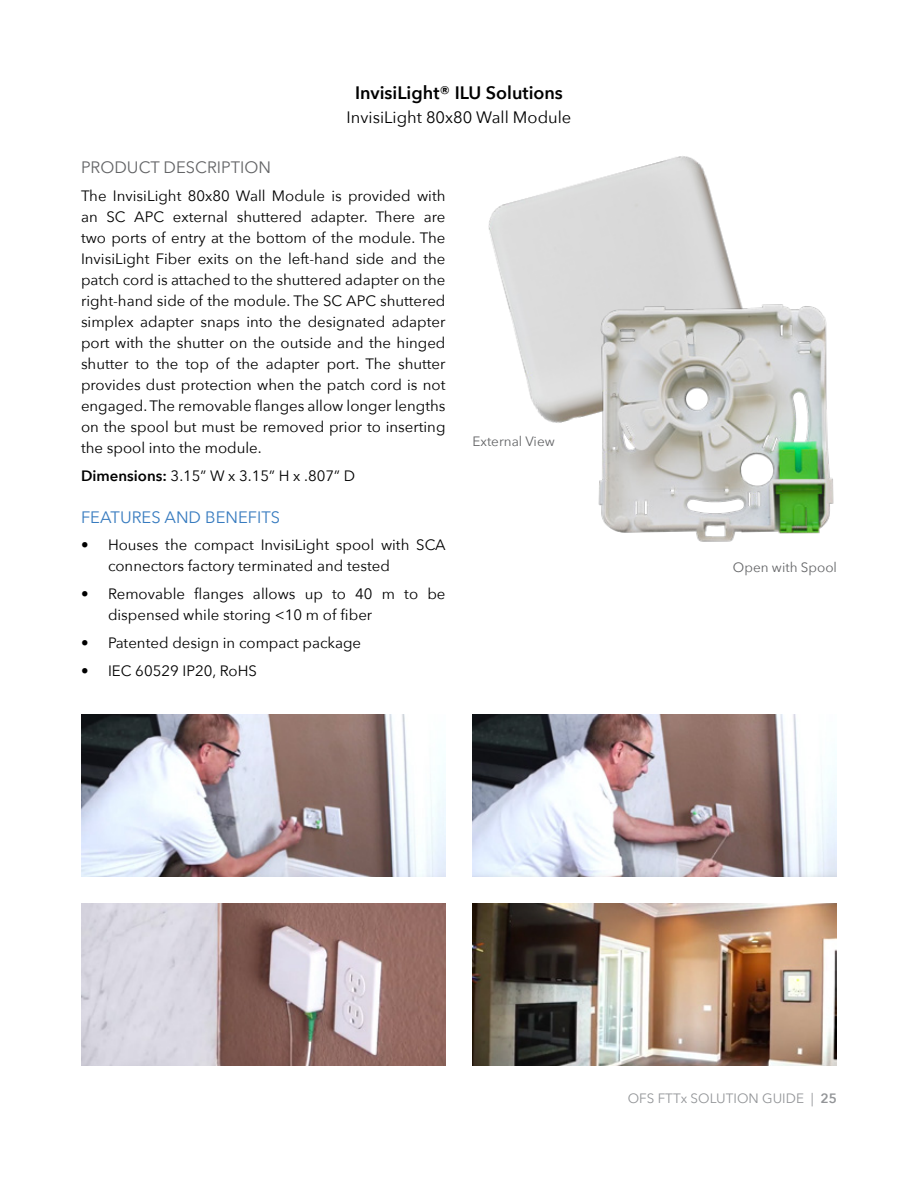
<style>
.page{position:relative;width:918px;height:1188px;background:#fff}
.page>*{position:absolute;margin:0;border:0;box-sizing:border-box;transform-origin:0 0}
.t1{font:600 18px "Avenir Next";color:#000}
.t2{font:16.5px "Avenir Next";color:#000}
.t3{font:16.5px "Avenir Next";color:#377bbf}
.t4{font:16.5px "Avenir Next";color:#636466}
.t5{font:15px/21px "Avenir Next";color:#000}
.t6{font:13.5px "Avenir Next";color:#636466}
.t7{font:13.5px "Avenir Next";color:#939598}
.s1{font-weight:600}
</style>
<div class="page">
<img style="left:488px;top:156px;width:253px;height:267px">
<img style="left:594px;top:301px;width:240px;height:241px">
<img style="left:81px;top:715px;width:365px;height:162px">
<img style="left:472px;top:715px;width:365px;height:162px">
<img style="left:81px;top:904px;width:365px;height:162px">
<img style="left:472px;top:904px;width:365px;height:162px">
<p class="t1" style="left:355px;top:77px;width:209px">InvisiLight® ILU Solutions</p>
<p class="t2" style="left:347px;top:103px;width:226px">InvisiLight 80x80 Wall Module</p>
<p class="t4" style="left:81px;top:153px;width:192px">PRODUCT DESCRIPTION</p>
<p class="t5" style="left:81px;top:184px;width:366px;text-align:justify">The InvisiLight 80x80 Wall Module is provided with an SC APC external shuttered adapter. There are two ports of entry at the bottom of the module. The InvisiLight Fiber exits on the left-hand side and the patch cord is attached to the shuttered adapter on the right-hand side of the module. The SC APC shuttered simplex adapter snaps into the designated adapter port with the shutter on the outside and the hinged shutter to the top of the adapter port. The shutter provides dust protection when the patch cord is not engaged. The removable flanges allow longer lengths on the spool but must be removed prior to inserting the spool into the module.</p>
<p class="t5" style="left:81px;top:464px;width:276px"><span class="s1">Dimensions:</span> 3.15” W x 3.15” H x .807” D</p>
<p class="t3" style="left:81px;top:503px;width:201px">FEATURES AND BENEFITS</p>
<p class="t5" style="left:108px;top:534px;width:339px;text-indent:-27px">• Houses the compact InvisiLight spool with SCA connectors factory terminated and tested</p>
<p class="t5" style="left:108px;top:583px;width:339px;text-indent:-27px">• Removable flanges allows up to 40 m to be dispensed while storing &lt;10 m of fiber</p>
<p class="t5" style="left:81px;top:631px;width:282px">• Patented design in compact package</p>
<p class="t5" style="left:81px;top:659px;width:177px">• IEC 60529 IP20, RoHS</p>
<p class="t6" style="left:473px;top:430px;width:84px">External View</p>
<p class="t6" style="left:733px;top:556px;width:106px">Open with Spool</p>
<p class="t7" style="left:628px;top:1087px;width:211px">OFS FTTx SOLUTION GUIDE | <span class="s1">25</span></p>
</div>
